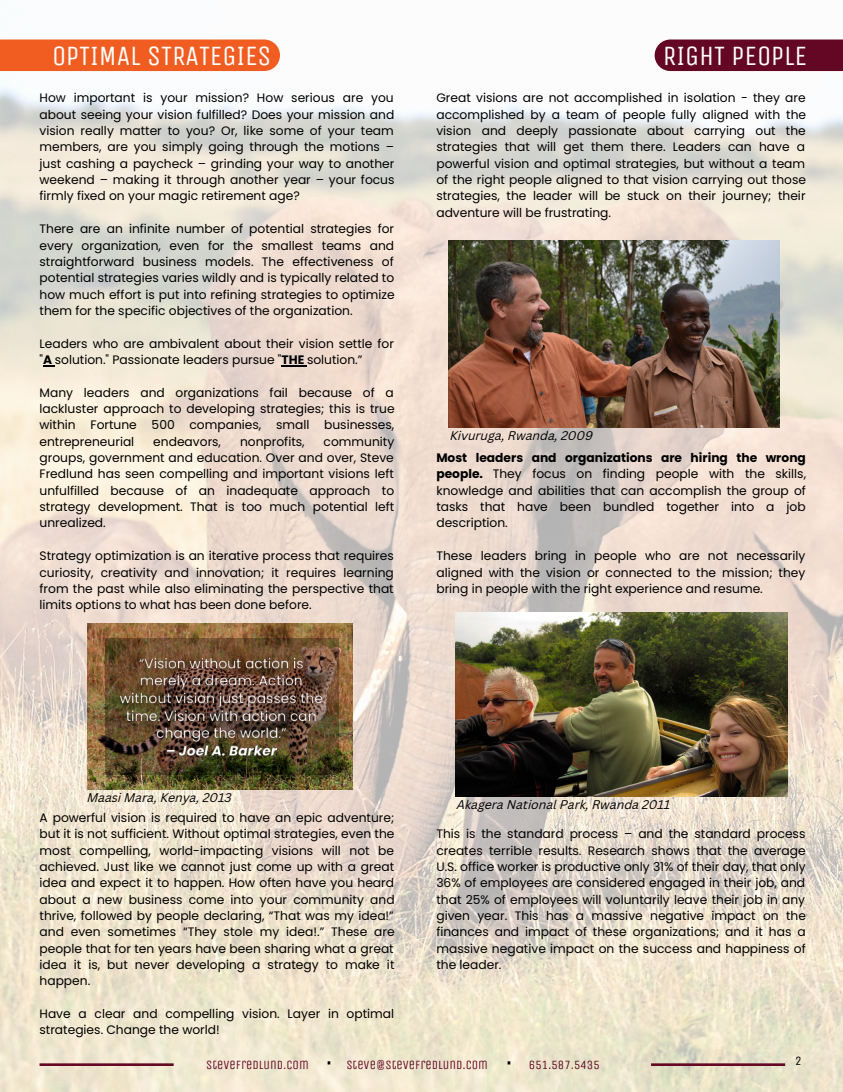
<style>
.page{position:relative;width:843px;height:1092px;background:#fff}
.page>*{position:absolute;margin:0;border:0;box-sizing:border-box;transform-origin:0 0}
.t1{font:28px "Unica One";color:#fff}
.t2{font:12.6px "Unica One";color:#640725}
.t3{font:12.6px "Unica One";color:#000}
.t4{font:12.25px/16.4px "Poppins";color:#000;text-align:justify}
.t5{font:italic 12.25px "Canva Sans";color:#000}
.s1{font-weight:700}
.s2{font-size:22.05px;color:#000}
</style>
<div class="page">
<img style="left:0;top:39px;width:843px;height:1053px">
<div style="left:654px;top:40px;width:189px;height:31px;background:#640725"></div>
<img style="left:448px;top:241px;width:332px;height:187px">
<svg style="left:43px;top:365px;width:12px;height:1px"></svg>
<svg style="left:281px;top:365px;width:26px;height:1px"></svg>
<div style="left:0;top:40px;width:280px;height:31px;background:#f15d21"></div>
<img style="left:87px;top:624px;width:265px;height:165px">
<img style="left:104px;top:638px;width:234px;height:137px">
<img style="left:117px;top:649px;width:209px;height:115px">
<img style="left:456px;top:612px;width:331px;height:184px">
<hr style="left:651px;top:1063px;width:134px;height:3px;background:#640725">
<hr style="left:40px;top:1063px;width:134px;height:3px;background:#640725">
<h1 class="t1" style="left:52px;top:39px;width:221px">OPTIMAL STRATEGIES</h1>
<p class="t4" style="left:40px;top:90px;width:356px">How important is your mission? How serious are you about seeing your vision fulfilled? Does your mission and vision really matter to you? Or, like some of your team members, are you simply going through the motions – just cashing a paycheck – grinding your way to another weekend – making it through another year – your focus firmly fixed on your magic retirement age?</p>
<p class="t4" style="left:40px;top:221px;width:356px">There are an infinite number of potential strategies for every organization, even for the smallest teams and straightforward business models. The effectiveness of potential strategies varies wildly and is typically related to how much effort is put into refining strategies to optimize them for the specific objectives of the organization.</p>
<p class="t4" style="left:40px;top:335px;width:356px">Leaders who are ambivalent about their vision settle for "<span class="s1">A</span> solution." Passionate leaders pursue "<span class="s1">THE</span> solution.”</p>
<p class="t4" style="left:40px;top:384px;width:356px">Many leaders and organizations fail because of a lackluster approach to developing strategies; this is true within Fortune 500 companies, small businesses, entrepreneurial</p>
<p class="t4" style="left:153px;top:433px;width:69px">endeavors,</p>
<p class="t4" style="left:240px;top:433px;width:66px">nonprofits,</p>
<p class="t4" style="left:40px;top:433px;width:356px;text-indent:284px">community groups, government and education. Over and over, Steve Fredlund has seen compelling and important visions left unfulfilled because of an inadequate approach to strategy development. That is too much potential left unrealized.</p>
<p class="t4" style="left:40px;top:548px;width:356px">Strategy optimization is an iterative process that requires curiosity, creativity and innovation; it requires learning from the past while also eliminating the perspective that limits options to what has been done before.</p>
<h1 class="t1" style="left:663px;top:39px;width:146px">RIGHT PEOPLE</h1>
<p class="t4" style="left:436px;top:90px;width:371px">Great visions are not accomplished in isolation - they are accomplished by a team of people fully aligned with the vision and deeply passionate about carrying out the strategies that will get them there. Leaders can have a powerful vision and optimal strategies, but without a team of the right people aligned to that vision carrying out those strategies, the leader will be stuck on their journey; their adventure will be frustrating.</p>
<p class="t5" style="left:450px;top:431px;width:144px">Kivuruga, Rwanda, 2009</p>
<p class="t4" style="left:436px;top:450px;width:371px"><span class="s1">Most leaders and organizations are hiring the wrong people.</span> They focus on finding people with the skills, knowledge and abilities that can accomplish the group of tasks that have been bundled together into a job description.</p>
<p class="t4" style="left:436px;top:548px;width:370px">These leaders bring in people who are not necessarily aligned with the vision or connected to the mission; they bring in people with the right experience and resume.</p>
<p class="t5" style="left:87px;top:793px;width:146px">Maasi Mara, Kenya, 2013</p>
<p class="t4" style="left:40px;top:809px;width:356px">A powerful vision is required to have an epic adventure; but it is not sufficient. Without optimal strategies, even the most compelling, world-impacting visions will not be achieved. Just like we cannot just come up with a great idea and expect it to happen. How often have you heard about a new business come into your community and thrive, followed by people declaring, “That was my idea!” and even sometimes “They stole my idea!.” These are people that for ten years have been sharing what a great idea it is, but never developing a strategy to make it happen.</p>
<p class="t4" style="left:40px;top:1005px;width:356px">Have a clear and compelling vision. Layer in optimal strategies. Change the world!</p>
<p class="t5" style="left:457px;top:800px;width:215px">Akagera National Park, Rwanda 2011</p>
<p class="t4" style="left:436px;top:826px;width:371px">This is the standard process – and the standard process creates terrible results. Research shows that the average U.S. office worker is productive only 31% of their day, that only 36% of employees are considered engaged in their job, and that 25% of employees will voluntarily leave their job in any given year. This has a massive negative impact on the finances and impact of these organizations; and it has a massive negative impact on the success and happiness of the leader.</p>
<p class="t2" style="left:206px;top:1057px;width:395px">STEVEFREDLUND.COM <span class="s2">•</span> STEVE@STEVEFREDLUND.COM <span class="s2">•</span> 651.587.5435</p>
<p class="t3" style="left:795px;top:1053px;width:8px">2</p>
</div>
